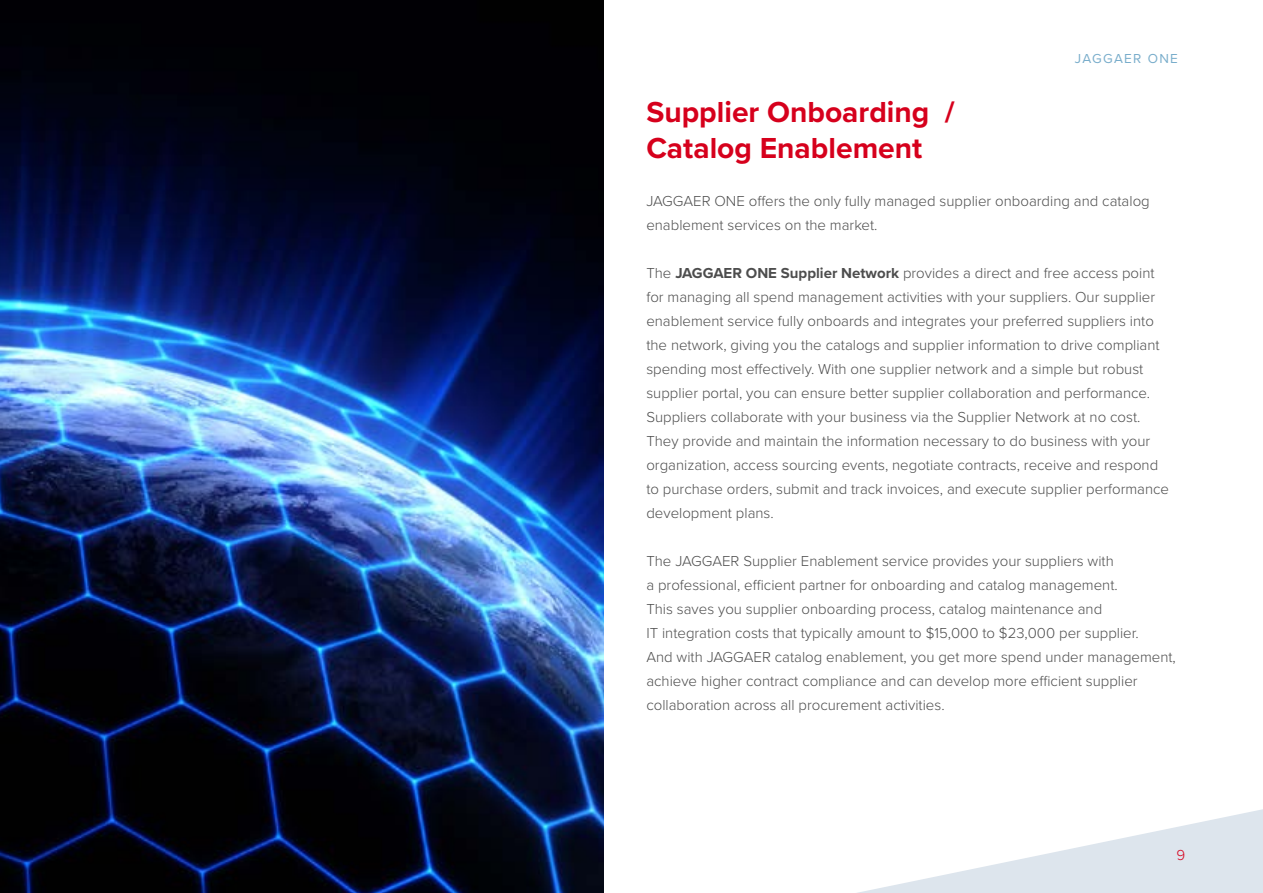
<style>
.page{position:relative;width:1263px;height:893px;background:#fff}
.page>*{position:absolute;margin:0;border:0;box-sizing:border-box;transform-origin:0 0}
.t1{font:700 30px/36px "Proxima Nova";color:#d6001c}
.t2{font:300 15px/24px "Proxima Nova";color:#4d4d4d}
.t3{font:300 15px "Proxima Nova";color:#d6001c}
.t4{font:13.5px "Proxima Nova";letter-spacing:.1em;color:#79adcb}
.s1{font-weight:700}
</style>
<div class="page">
<svg style="left:857px;top:809px;width:406px;height:84px"></svg>
<img style="left:0;top:0;width:604px;height:893px">
<p class="t4" style="left:1075px;top:48px;width:68px">JAGGAER</p>
<p class="t4" style="left:1148px;top:48px;width:32px">ONE</p>
<h1 class="t1" style="left:646px;top:93px;width:285px">Supplier Onboarding<br>Catalog Enablement</h1>
<p class="t2" style="left:646px;top:188px;width:505px">JAGGAER ONE offers the only fully managed supplier onboarding and catalog enablement services on the market.</p>
<p class="t2" style="left:646px;top:260px;width:524px">The <span class="s1">JAGGAER ONE Supplier Network</span> provides a direct and free access point for managing all spend management activities with your suppliers. Our supplier enablement service fully onboards and integrates your preferred suppliers into the network, giving you the catalogs and supplier information to drive compliant spending most effectively. With one supplier network and a simple but robust supplier portal, you can ensure better supplier collaboration and performance.<br>Suppliers collaborate with your business via the Supplier Network at no cost.<br>They provide and maintain the information necessary to do business with your organization, access sourcing events, negotiate contracts, receive and respond to purchase orders, submit and track invoices, and execute supplier performance development plans.</p>
<p class="t2" style="left:646px;top:548px;width:531px">The JAGGAER Supplier Enablement service provides your suppliers with<br>a professional, efficient partner for onboarding and catalog management.<br>This saves you supplier onboarding process, catalog maintenance and<br>IT integration costs that typically amount to $15,000 to $23,000 per supplier.<br>And with JAGGAER catalog enablement, you get more spend under management, achieve higher contract compliance and can develop more efficient supplier collaboration across all procurement activities.</p>
<h1 class="t1" style="left:945px;top:93px;width:11px">/</h1>
<p class="t3" style="left:1176px;top:844px;width:10px">9</p>
</div>
